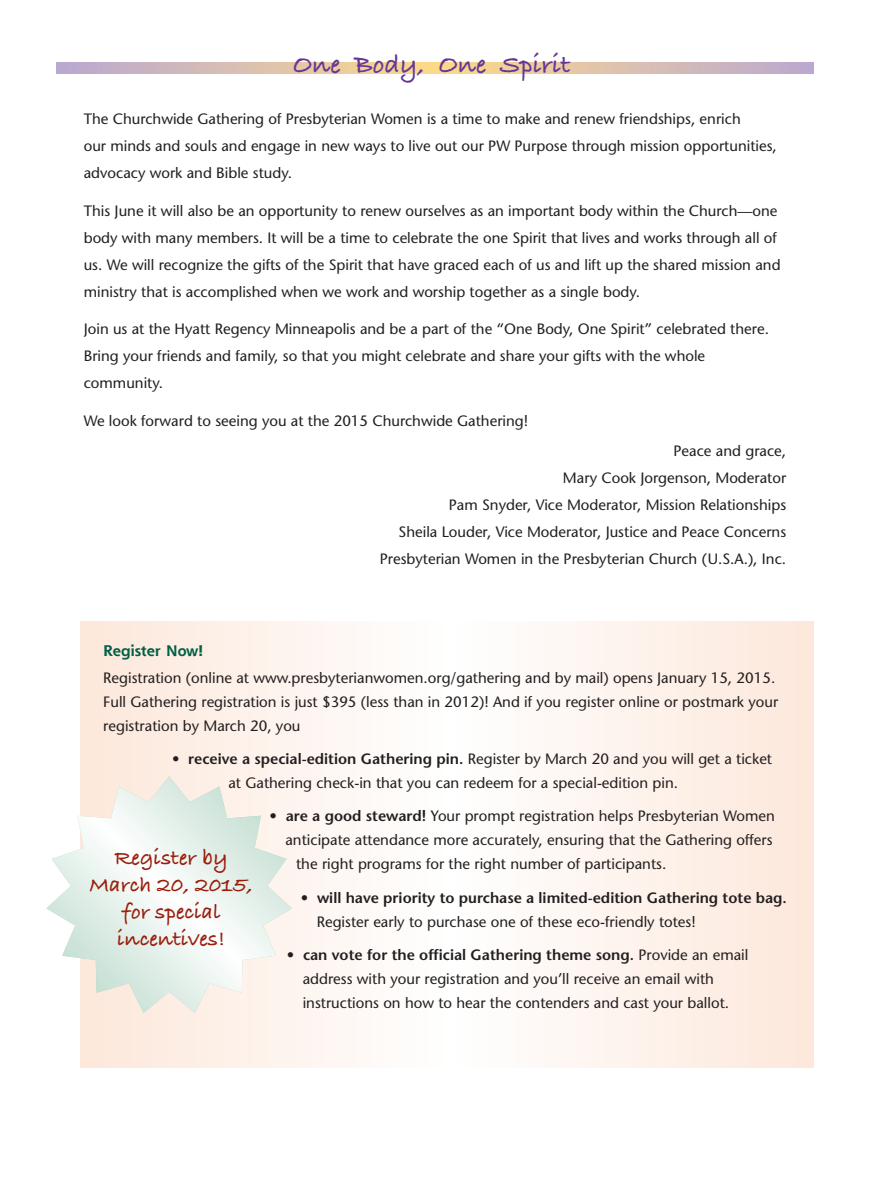
<style>
.page{position:relative;width:870px;height:1180px;background:#fff}
.page>*{position:absolute;margin:0;border:0;box-sizing:border-box;transform-origin:0 0}
.t1{font:27px "Bradley Hand ITCTT Bold";color:#653695}
.t2{font:22.5px/27px "Bradley Hand ITCTT Bold";color:#991d0b;text-align:center}
.t3{font:15px/27px "Stone Sans";color:#231f20}
.t4{font:600 15px "Stone Sans";color:#231f20}
.t5{font:700 15px "Shannon";color:#005f46}
.s1{font-weight:600}
</style>
<div class="page">
<svg style="left:57px;top:63px;width:756px;height:11px;background:#dbc0ae"></svg>
<svg style="left:81px;top:621px;width:732px;height:446px"></svg>
<svg style="left:46px;top:776px;width:246px;height:237px"></svg>
<h1 class="t1" style="left:293px;top:44px;width:279px">One Body, One Spirit</h1>
<p class="t3" style="left:84px;top:107px;width:694px">The Churchwide Gathering of Presbyterian Women is a time to make and renew friendships, enrich<br>our minds and souls and engage in new ways to live out our PW Purpose through mission opportunities, advocacy work and Bible study.</p>
<p class="t3" style="left:84px;top:198px;width:698px">This June it will also be an opportunity to renew ourselves as an important body within the Church—one body with many members. It will be a time to celebrate the one Spirit that lives and works through all of us. We will recognize the gifts of the Spirit that have graced each of us and lift up the shared mission and ministry that is accomplished when we work and worship together as a single body.</p>
<p class="t3" style="left:84px;top:317px;width:686px">Join us at the Hyatt Regency Minneapolis and be a part of the “One Body, One Spirit” celebrated there.<br>Bring your friends and family, so that you might celebrate and share your gifts with the whole community.</p>
<p class="t3" style="left:84px;top:409px;width:446px">We look forward to seeing you at the 2015 Churchwide Gathering!</p>
<p class="t3" style="left:380px;top:439px;width:408px;text-align:right">Peace and grace,<br>Mary Cook Jorgenson, Moderator<br>Pam Snyder, Vice Moderator, Mission Relationships<br>Sheila Louder, Vice Moderator, Justice and Peace Concerns Presbyterian Women in the Presbyterian Church (U.S.A.), Inc.</p>
<p class="t5" style="left:103px;top:645px;width:102px">Register Now!</p>
<p class="t3" style="left:103px;top:667px;width:676px;line-height:24px">Registration (online at www.presbyterianwomen.org/gathering and by mail) opens January 15, 2015.<br>Full Gathering registration is just $395 (less than in 2012)! And if you register online or postmark your registration by March 20, you</p>
<p class="t3" style="left:228px;top:748px;width:545px;line-height:24px;text-indent:-56px"><span class="s1">• receive a special-edition Gathering pin.</span> Register by March 20 and you will get a ticket at Gathering check-in that you can redeem for a special-edition pin.</p>
<p class="t3" style="left:269px;top:804px;width:506px"><span class="s1">• are a good steward!</span> Your prompt registration helps Presbyterian Women</p>
<p class="t3" style="left:285px;top:828px;width:488px">anticipate attendance more accurately, ensuring that the Gathering offers</p>
<p class="t3" style="left:296px;top:852px;width:371px">the right programs for the right number of participants.</p>
<p class="t4" style="left:301px;top:892px;width:487px">• will have priority to purchase a limited-edition Gathering tote bag.</p>
<p class="t3" style="left:317px;top:909px;width:380px">Register early to purchase one of these eco-friendly totes!</p>
<p class="t3" style="left:303px;top:944px;width:447px;line-height:24px;text-indent:-16px"><span class="s1">• can vote for the official Gathering theme song.</span> Provide an email address with your registration and you’ll receive an email with instructions on how to hear the contenders and cast your ballot.</p>
<h2 class="t2" style="left:89px;top:843px;width:165px">Register by<br>March 20, 2015, for special incentives!</h2>
</div>
